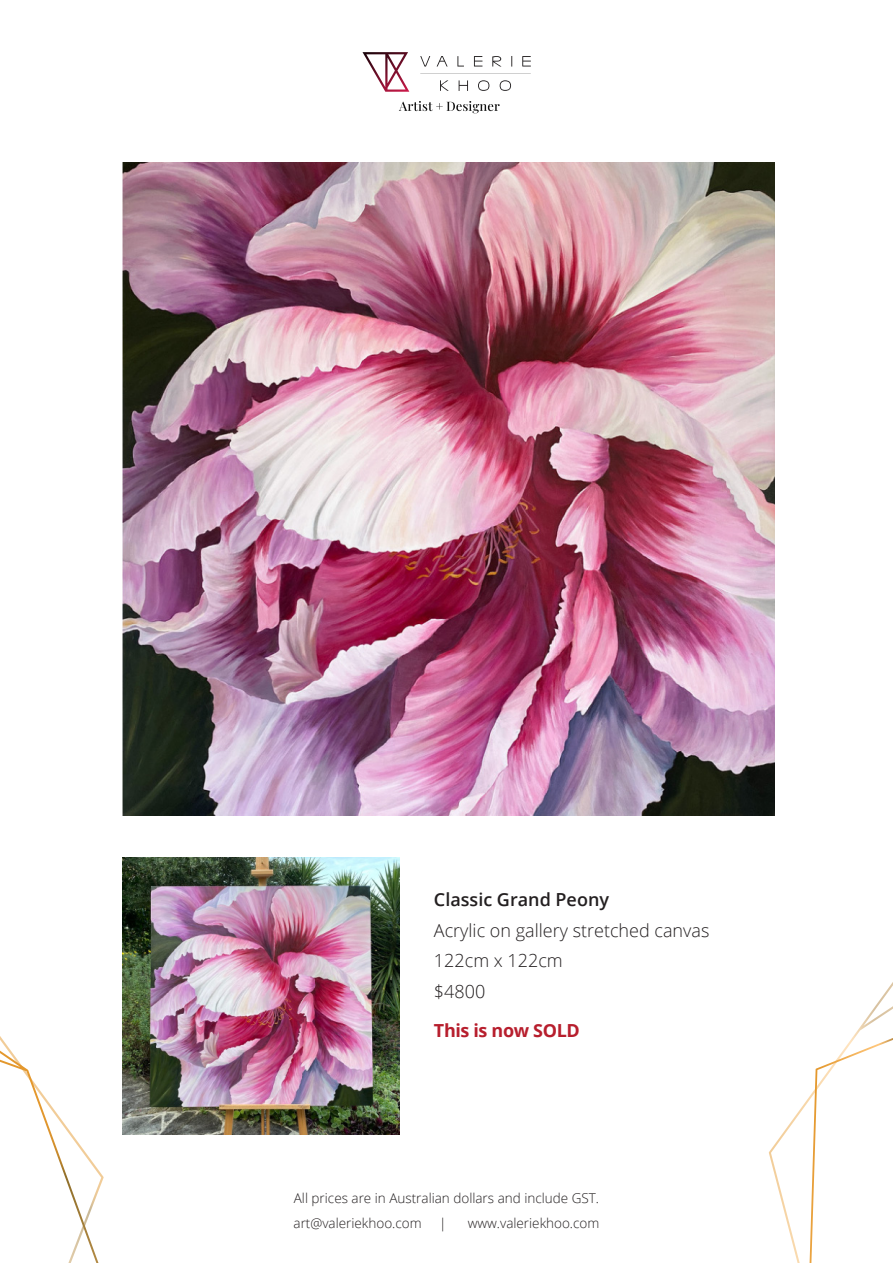
<style>
.page{position:relative;width:893px;height:1263px;background:#fff}
.page>*{position:absolute;margin:0;border:0;box-sizing:border-box;transform-origin:0 0}
.t1{font:300 18px/30.6px "Open Sans";color:#231f20}
.t2{font:600 18px "Open Sans";color:#231f20}
.t3{font:700 18px "Open Sans";letter-spacing:-.02em;color:#b71e2d}
.t4{font:300 13.5px/24.6px "Open Sans";color:#231f20}
</style>
<div class="page">
<svg style="left:0;top:1036px;width:104px;height:227px"></svg>
<svg style="left:769px;top:982px;width:124px;height:281px"></svg>
<svg style="left:399px;top:101px;width:101px;height:12px"></svg>
<svg style="left:420px;top:56px;width:111px;height:11px"></svg>
<svg style="left:440px;top:80px;width:71px;height:11px"></svg>
<svg style="left:362px;top:52px;width:47px;height:40px"></svg>
<svg style="left:420px;top:73px;width:111px;height:1px"></svg>
<img style="left:123px;top:163px;width:652px;height:652px">
<img style="left:123px;top:857px;width:276px;height:277px">
<h1 class="t2" style="left:434px;top:887px;width:177px">Classic Grand Peony</h1>
<h1 class="t1" style="left:434px;top:914px;width:277px">Acrylic on gallery stretched canvas<br>122cm x 122cm<br>$4800</h1>
<h1 class="t3" style="left:434px;top:1018px;width:147px">This is now SOLD</h1>
<p class="t4" style="left:294px;top:1186px;width:307px">All prices are in Australian dollars and include GST. art@valeriekhoo.com</p>
<p class="t4" style="left:439px;top:1210px;width:9px">|</p>
<p class="t4" style="left:468px;top:1210px;width:133px">www.valeriekhoo.com</p>
</div>
